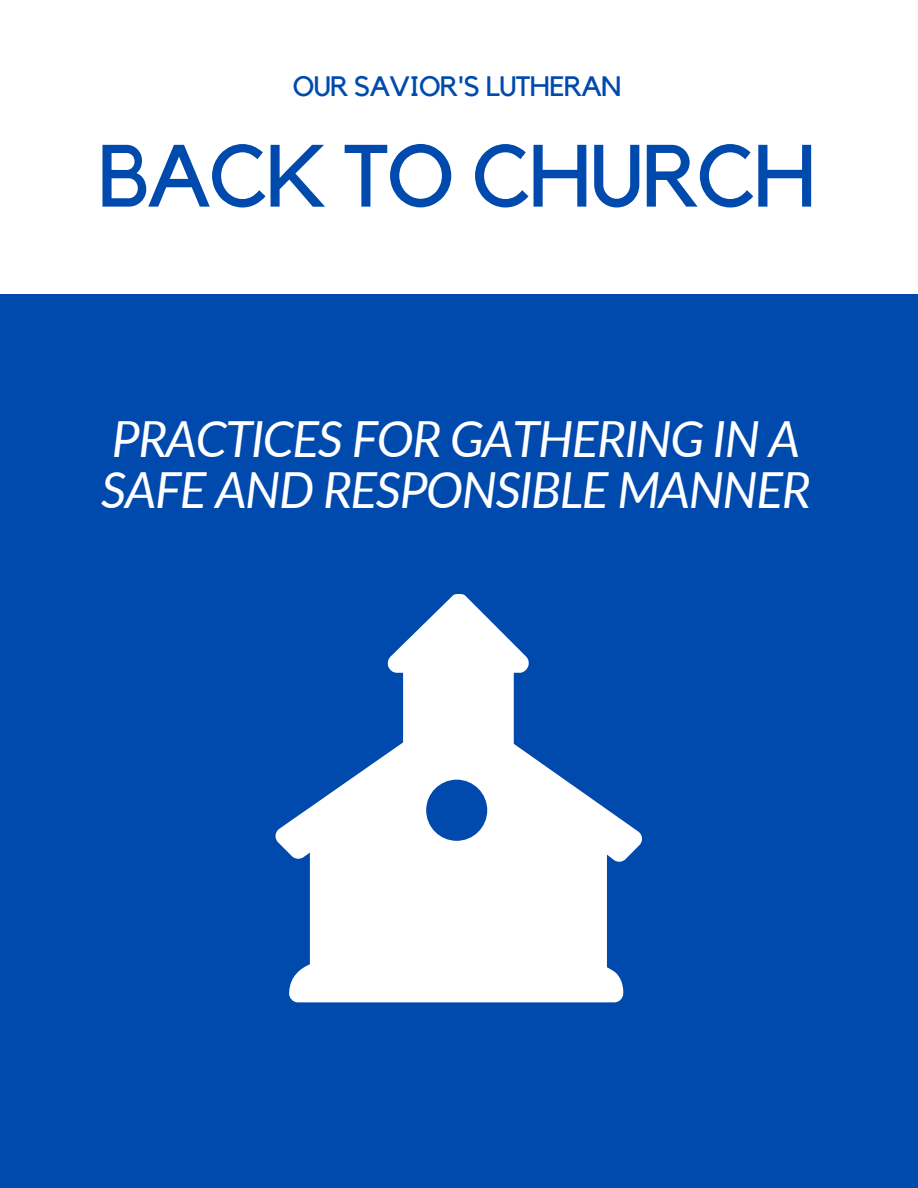
<style>
.page{position:relative;width:918px;height:1188px;background:#fff}
.page>*{position:absolute;margin:0;border:0;box-sizing:border-box;transform-origin:0 0}
.t1{font:87.15px "Kollektif";letter-spacing:-.03em;color:#004aad}
.t2{font:italic 49.8px/50.8px "Lato";letter-spacing:-.03em;color:#fff}
.t3{font:28.05px "Kollektif";letter-spacing:-.03em;color:#004aad}
</style>
<div class="page">
<div style="left:0;top:295px;width:918px;height:893px;background:#004aad"></div>
<svg style="left:275px;top:594px;width:367px;height:408px;fill:#fff"></svg>
<p class="t3" style="left:293px;top:73px;width:330px">OUR SAVIOR'S LUTHERAN</p>
<h1 class="t1" style="left:98px;top:136px;width:720px">BACK TO CHURCH</h1>
<p class="t2" style="left:101px;top:412px;width:711px">PRACTICES FOR GATHERING IN A<br>SAFE AND RESPONSIBLE MANNER</p>
</div>
